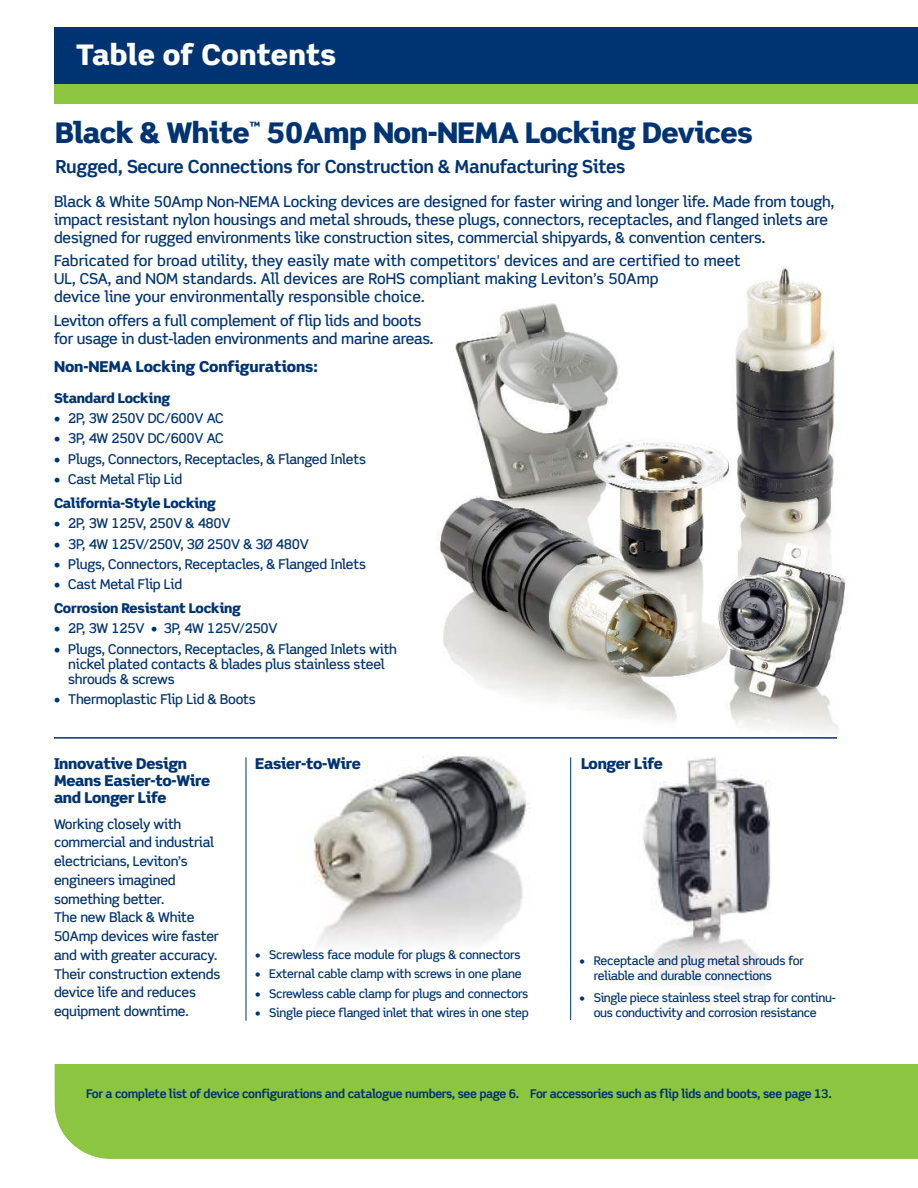
<style>
.page{position:relative;width:918px;height:1188px;background:#fff}
.page>*{position:absolute;margin:0;border:0;box-sizing:border-box;transform-origin:0 0}
.t1{font:900 28.5px "Scene Alt";letter-spacing:-.02em;color:#003372}
.t2{font:900 28.5px "Scene Alt";letter-spacing:.005em;color:#fff}
.t3{font:700 18px "Scene Alt";letter-spacing:-.02em;color:#003372}
.t4{font:500 15px/18px "Scene Alt";letter-spacing:-.01em;color:#003372}
.t5{font:900 15px/17.2px "Scene Alt";letter-spacing:-.02em;color:#003372}
.t6{font:500 13.5px/18.8px "Scene Alt";letter-spacing:-.02em;color:#003372}
.t7{font:900 13.5px "Scene Alt";letter-spacing:-.02em;color:#003372}
.t8{font:500 12px/15px "Scene Alt";letter-spacing:-.025em;color:#003372}
.t9{font:700 12px "Scene Alt";letter-spacing:-.03em;color:#003372}
</style>
<div class="page">
<div style="left:54px;top:84px;width:864px;height:1075px;background:#8cc53f"></div>
<div style="left:54px;top:105px;width:864px;height:959px;background:#fff"></div>
<div style="left:54px;top:27px;width:864px;height:57px;background:#003372"></div>
<img style="left:437px;top:266px;width:409px;height:494px">
<hr style="left:54px;top:737px;width:783px;height:2px;background:#003372">
<img style="left:580px;top:745px;width:258px;height:240px">
<img style="left:304px;top:745px;width:257px;height:202px">
<hr style="left:246px;top:757px;width:1px;height:264px;background:#003372">
<hr style="left:570px;top:757px;width:1px;height:263px;background:#003372">
<h1 class="t2" style="left:76px;top:41px;width:261px">Table of Contents</h1>
<h1 class="t1" style="left:55px;top:119px;width:699px">Black &amp; White<sup>™</sup> 50Amp Non-NEMA Locking Devices</h1>
<h2 class="t3" style="left:56px;top:158px;width:571px">Rugged, Secure Connections for Construction &amp; Manufacturing Sites</h2>
<p class="t4" style="left:54px;top:193px;width:782px">Black &amp; White 50Amp Non-NEMA Locking devices are designed for faster wiring and longer life. Made from tough, impact resistant nylon housings and metal shrouds, these plugs, connectors, receptacles, and flanged inlets are designed for rugged environments like construction sites, commercial shipyards, &amp; convention centers.</p>
<p class="t4" style="left:54px;top:253px;width:688px">Fabricated for broad utility, they easily mate with competitors' devices and are certified to meet<br>UL, CSA, and NOM standards. All devices are RoHS compliant making Leviton’s 50Amp<br>device line your environmentally responsible choice.</p>
<p class="t4" style="left:54px;top:312px;width:381px">Leviton offers a full complement of flip lids and boots for usage in dust-laden environments and marine areas.</p>
<p class="t5" style="left:54px;top:359px;width:265px">Non-NEMA Locking Configurations:</p>
<p class="t7" style="left:54px;top:391px;width:118px">Standard Locking</p>
<p class="t6" style="left:54px;top:410px;width:171px">• 2P, 3W 250V DC/600V AC</p>
<p class="t6" style="left:54px;top:430px;width:171px">• 3P, 4W 250V DC/600V AC</p>
<p class="t6" style="left:54px;top:450px;width:314px">• Plugs, Connectors, Receptacles, &amp; Flanged Inlets</p>
<p class="t6" style="left:54px;top:471px;width:130px">• Cast Metal Flip Lid</p>
<p class="t7" style="left:54px;top:496px;width:163px">California-Style Locking</p>
<p class="t6" style="left:54px;top:515px;width:178px">• 2P, 3W 125V, 250V &amp; 480V</p>
<p class="t6" style="left:54px;top:535px;width:256px">• 3P, 4W 125V/250V, 3Ø 250V &amp; 3Ø 480V</p>
<p class="t6" style="left:54px;top:556px;width:314px">• Plugs, Connectors, Receptacles, &amp; Flanged Inlets</p>
<p class="t6" style="left:54px;top:576px;width:130px">• Cast Metal Flip Lid</p>
<p class="t7" style="left:54px;top:602px;width:189px">Corrosion Resistant Locking</p>
<p class="t6" style="left:54px;top:620px;width:225px">• 2P, 3W 125V • 3P, 4W 125V/250V</p>
<p class="t6" style="left:68px;top:642px;width:330px;line-height:15px;text-indent:-14px">• Plugs, Connectors, Receptacles, &amp; Flanged Inlets with nickel plated contacts &amp; blades plus stainless steel shrouds &amp; screws</p>
<p class="t6" style="left:54px;top:691px;width:203px">• Thermoplastic Flip Lid &amp; Boots</p>
<p class="t5" style="left:54px;top:756px;width:158px">Innovative Design<br>Means Easier-to-Wire and Longer Life</p>
<p class="t6" style="left:54px;top:815px;width:168px">Working closely with commercial and industrial electricians, Leviton’s engineers imagined something better.<br>The new Black &amp; White<br>50Amp devices wire faster and with greater accuracy.<br>Their construction extends device life and reduces equipment downtime.</p>
<p class="t5" style="left:255px;top:756px;width:107px">Easier-to-Wire</p>
<p class="t5" style="left:581px;top:756px;width:83px">Longer Life</p>
<p class="t8" style="left:255px;top:948px;width:267px">• Screwless face module for plugs &amp; connectors</p>
<p class="t8" style="left:255px;top:967px;width:268px">• External cable clamp with screws in one plane</p>
<p class="t8" style="left:255px;top:987px;width:275px">• Screwless cable clamp for plugs and connectors</p>
<p class="t8" style="left:255px;top:1006px;width:275px">• Single piece flanged inlet that wires in one step</p>
<p class="t8" style="left:594px;top:954px;width:212px;text-indent:-14px">• Receptacle and plug metal shrouds for reliable and durable connections</p>
<p class="t8" style="left:579px;top:990px;width:258px;text-align:center">• Single piece stainless steel strap for continu&shy;ous conductivity and corrosion resistance</p>
<p class="t9" style="left:86px;top:1088px;width:747px">For a complete list of device configurations and catalogue numbers, see page 6. For accessories such as flip lids and boots, see page 13.</p>
</div>
